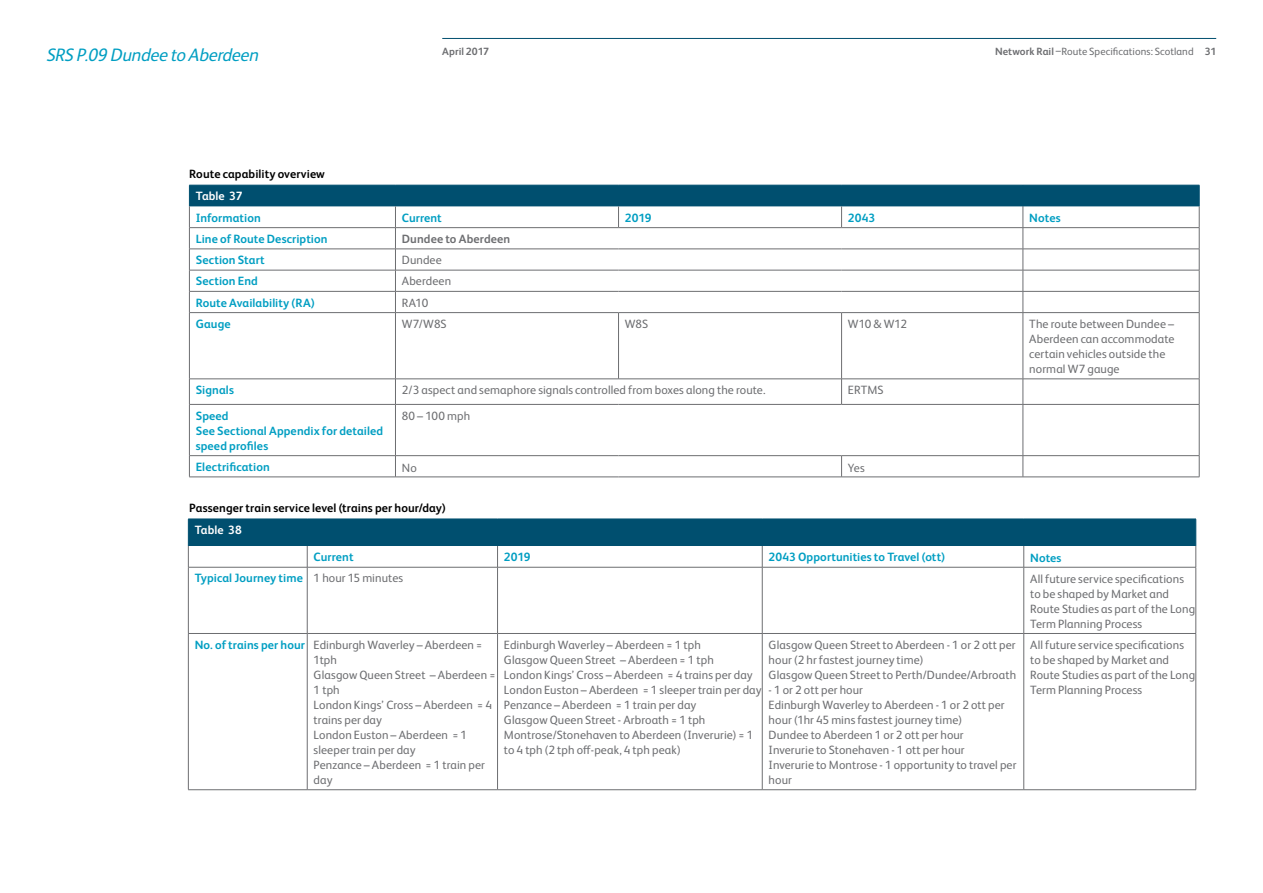
<style>
.page{position:relative;width:1263px;height:893px;background:#fff}
.page>*{position:absolute;margin:0;border:0;box-sizing:border-box;transform-origin:0 0}
.t1{font:italic 18px "Network Rail Sans";letter-spacing:-.015em;color:#009ec2}
.t2{font:12px/15px "Network Rail Sans";letter-spacing:.01em;color:#6d6e71}
.t3{font:700 12px/15px "Network Rail Sans";letter-spacing:.005em;color:#009ec2}
.t4{font:700 12px "Network Rail Sans";letter-spacing:.005em;color:#000}
.t5{font:700 12px "Network Rail Sans";letter-spacing:.015em;color:#6d6e71}
.t6{font:700 12px "Network Rail Sans";letter-spacing:.005em;color:#fff}
.t7{font:10.5px "Network Rail Sans";letter-spacing:.005em;color:#6d6e71}
.t8{font:700 10.5px "Network Rail Sans";letter-spacing:.005em;color:#6d6e71}
.s1{font-weight:700}
.s2{font-weight:400;color:#6d6e71}
.s3{font-weight:700;color:#009ec2}
</style>
<div class="page">
<hr style="left:442px;top:38px;width:774px;height:1px;background:#004f6f">
<hr style="left:189px;top:313px;width:1px;height:66px;background:#6d6e71">
<hr style="left:1199px;top:313px;width:1px;height:66px;background:#6d6e71">
<svg style="left:189px;top:380px;width:1px;height:24px"></svg>
<svg style="left:1023px;top:380px;width:1px;height:24px"></svg>
<svg style="left:1199px;top:379px;width:1px;height:25px"></svg>
<hr style="left:189px;top:405px;width:1px;height:50px;background:#6d6e71">
<hr style="left:1199px;top:405px;width:1px;height:50px;background:#6d6e71">
<svg style="left:189px;top:456px;width:1px;height:21px"></svg>
<svg style="left:1199px;top:456px;width:1px;height:21px"></svg>
<svg style="left:189px;top:185px;width:1011px;height:127px"></svg>
<hr style="left:189px;top:249px;width:206px;height:1px;background:#6d6e71">
<hr style="left:395px;top:405px;width:1px;height:50px;background:#6d6e71">
<hr style="left:1023px;top:405px;width:1px;height:50px;background:#6d6e71">
<hr style="left:1023px;top:249px;width:176px;height:1px;background:#6d6e71">
<hr style="left:841px;top:455px;width:182px;height:1px;background:#6d6e71">
<svg style="left:1023px;top:456px;width:1px;height:21px"></svg>
<hr style="left:841px;top:477px;width:182px;height:1px;background:#6d6e71">
<hr style="left:189px;top:270px;width:206px;height:1px;background:#6d6e71">
<hr style="left:841px;top:313px;width:1px;height:66px;background:#6d6e71">
<hr style="left:395px;top:312px;width:223px;height:1px;background:#6d6e71">
<hr style="left:395px;top:313px;width:1px;height:66px;background:#6d6e71">
<hr style="left:618px;top:312px;width:223px;height:1px;background:#6d6e71">
<hr style="left:841px;top:312px;width:182px;height:1px;background:#6d6e71">
<hr style="left:1023px;top:313px;width:1px;height:66px;background:#6d6e71">
<hr style="left:841px;top:379px;width:182px;height:1px;background:#6d6e71">
<hr style="left:395px;top:455px;width:223px;height:1px;background:#6d6e71">
<svg style="left:395px;top:456px;width:1px;height:21px"></svg>
<hr style="left:618px;top:455px;width:223px;height:1px;background:#6d6e71">
<svg style="left:841px;top:456px;width:1px;height:21px"></svg>
<hr style="left:395px;top:477px;width:223px;height:1px;background:#6d6e71">
<hr style="left:618px;top:477px;width:223px;height:1px;background:#6d6e71">
<hr style="left:1023px;top:270px;width:176px;height:1px;background:#6d6e71">
<hr style="left:395px;top:379px;width:223px;height:1px;background:#6d6e71">
<svg style="left:395px;top:380px;width:1px;height:24px"></svg>
<hr style="left:618px;top:379px;width:223px;height:1px;background:#6d6e71">
<svg style="left:841px;top:379px;width:1px;height:25px"></svg>
<hr style="left:395px;top:404px;width:223px;height:1px;background:#6d6e71">
<hr style="left:618px;top:404px;width:223px;height:1px;background:#6d6e71">
<hr style="left:841px;top:404px;width:182px;height:1px;background:#6d6e71">
<hr style="left:189px;top:291px;width:206px;height:1px;background:#6d6e71">
<hr style="left:618px;top:313px;width:1px;height:66px;background:#6d6e71">
<hr style="left:1023px;top:291px;width:176px;height:1px;background:#6d6e71">
<hr style="left:189px;top:312px;width:206px;height:1px;background:#6d6e71">
<hr style="left:189px;top:379px;width:206px;height:1px;background:#6d6e71">
<hr style="left:189px;top:404px;width:206px;height:1px;background:#6d6e71">
<hr style="left:189px;top:455px;width:206px;height:1px;background:#6d6e71">
<hr style="left:189px;top:477px;width:206px;height:1px;background:#6d6e71">
<hr style="left:1023px;top:312px;width:176px;height:1px;background:#6d6e71">
<hr style="left:1023px;top:379px;width:176px;height:1px;background:#6d6e71">
<hr style="left:1023px;top:404px;width:176px;height:1px;background:#6d6e71">
<hr style="left:1023px;top:455px;width:176px;height:1px;background:#6d6e71">
<hr style="left:1023px;top:477px;width:176px;height:1px;background:#6d6e71">
<hr style="left:188px;top:567px;width:1px;height:66px;background:#6d6e71">
<hr style="left:188px;top:634px;width:1px;height:155px;background:#6d6e71">
<svg style="left:188px;top:519px;width:1008px;height:48px"></svg>
<hr style="left:188px;top:567px;width:119px;height:1px;background:#6d6e71">
<hr style="left:762px;top:567px;width:262px;height:1px;background:#6d6e71">
<hr style="left:1024px;top:567px;width:172px;height:1px;background:#6d6e71">
<hr style="left:1023px;top:567px;width:1px;height:66px;background:#6d6e71">
<hr style="left:1195px;top:567px;width:1px;height:66px;background:#6d6e71">
<hr style="left:307px;top:634px;width:1px;height:155px;background:#6d6e71">
<hr style="left:1024px;top:633px;width:172px;height:1px;background:#6d6e71">
<hr style="left:1023px;top:634px;width:1px;height:155px;background:#6d6e71">
<hr style="left:1195px;top:634px;width:1px;height:155px;background:#6d6e71">
<hr style="left:307px;top:789px;width:190px;height:1px;background:#6d6e71">
<hr style="left:1024px;top:789px;width:172px;height:1px;background:#6d6e71">
<hr style="left:762px;top:633px;width:262px;height:1px;background:#6d6e71">
<hr style="left:497px;top:789px;width:265px;height:1px;background:#6d6e71">
<hr style="left:762px;top:789px;width:262px;height:1px;background:#6d6e71">
<hr style="left:307px;top:567px;width:190px;height:1px;background:#6d6e71">
<hr style="left:307px;top:567px;width:1px;height:66px;background:#6d6e71">
<hr style="left:497px;top:567px;width:265px;height:1px;background:#6d6e71">
<hr style="left:497px;top:567px;width:1px;height:66px;background:#6d6e71">
<hr style="left:762px;top:567px;width:1px;height:66px;background:#6d6e71">
<hr style="left:307px;top:633px;width:190px;height:1px;background:#6d6e71">
<hr style="left:497px;top:633px;width:265px;height:1px;background:#6d6e71">
<hr style="left:497px;top:634px;width:1px;height:155px;background:#6d6e71">
<hr style="left:762px;top:634px;width:1px;height:155px;background:#6d6e71">
<hr style="left:188px;top:633px;width:119px;height:1px;background:#6d6e71">
<hr style="left:188px;top:789px;width:119px;height:1px;background:#6d6e71">
<h1 class="t1" style="left:47px;top:42px;width:214px">SRS P.09 Dundee to Aberdeen</h1>
<p class="t4" style="left:189px;top:166px;width:137px">Route capability overview</p>
<p class="t8" style="left:442px;top:44px;width:48px">April 2017</p>
<p class="t7" style="left:995px;top:44px;width:223px"><span class="s1">Network Rail</span> –Route Specifications: Scotland <span class="s1">31</span></p>
<p class="t6" style="left:196px;top:188px;width:48px">Table 37</p>
<p class="t3" style="left:196px;top:210px;width:67px">Information</p>
<p class="t3" style="left:402px;top:210px;width:41px">Current</p>
<p class="t3" style="left:625px;top:210px;width:28px">2019</p>
<p class="t3" style="left:848px;top:210px;width:29px">2043</p>
<p class="t3" style="left:1029px;top:210px;width:33px">Notes</p>
<p class="t3" style="left:196px;top:231px;width:133px">Line of Route Description</p>
<p class="t5" style="left:402px;top:231px;width:110px">Dundee to Aberdeen</p>
<p class="t3" style="left:196px;top:252px;width:70px">Section Start</p>
<p class="t2" style="left:402px;top:252px;width:41px">Dundee</p>
<p class="t3" style="left:196px;top:273px;width:64px">Section End</p>
<p class="t2" style="left:402px;top:273px;width:51px">Aberdeen</p>
<p class="t3" style="left:196px;top:294px;width:121px">Route Availability (RA)</p>
<p class="t2" style="left:402px;top:294px;width:28px">RA10</p>
<p class="t3" style="left:196px;top:316px;width:36px">Gauge</p>
<p class="t2" style="left:402px;top:316px;width:46px">W7/W8S</p>
<p class="t2" style="left:625px;top:316px;width:25px">W8S</p>
<p class="t2" style="left:848px;top:316px;width:61px">W10 &amp; W12</p>
<p class="t2" style="left:1029px;top:316px;width:147px">The route between Dundee –<br>Aberdeen can accommodate certain vehicles outside the normal W7 gauge</p>
<p class="t3" style="left:196px;top:382px;width:40px">Signals</p>
<p class="t2" style="left:402px;top:382px;width:365px">2/3 aspect and semaphore signals controlled from boxes along the route.</p>
<p class="t2" style="left:848px;top:382px;width:37px">ERTMS</p>
<p class="t3" style="left:196px;top:408px;width:189px">Speed<br>See Sectional Appendix for detailed speed profiles</p>
<p class="t2" style="left:402px;top:407px;width:70px">80 – 100 mph</p>
<p class="t3" style="left:196px;top:459px;width:76px">Electrification</p>
<p class="t2" style="left:402px;top:459px;width:16px">No</p>
<p class="t2" style="left:848px;top:459px;width:18px">Yes</p>
<p class="t4" style="left:189px;top:500px;width:258px">Passenger train service level (trains per hour/day)</p>
<p class="t6" style="left:195px;top:522px;width:49px">Table 38</p>
<p class="t3" style="left:314px;top:549px;width:41px">Current</p>
<p class="t3" style="left:504px;top:549px;width:28px">2019</p>
<p class="t3" style="left:769px;top:549px;width:178px">2043 Opportunities to Travel (ott)</p>
<p class="t3" style="left:1030px;top:550px;width:33px">Notes</p>
<p class="t3" style="left:195px;top:570px;width:210px">Typical Journey time <span class="s2">1 hour 15 minutes</span></p>
<p class="t2" style="left:1030px;top:571px;width:166px">All future service specifications to be shaped by Market and<br>Route Studies as part of the Long<br>Term Planning Process</p>
<p class="t2" style="left:314px;top:637px;width:183px;text-indent:-119px"><span class="s3">No. of trains per hour</span> Edinburgh Waverley – Aberdeen =<br>1tph<br>Glasgow Queen Street – Aberdeen =<br>1 tph<br>London Kings’ Cross – Aberdeen = 4 trains per day<br>London Euston – Aberdeen = 1 sleeper train per day<br>Penzance – Aberdeen = 1 train per day</p>
<p class="t2" style="left:504px;top:637px;width:259px">Edinburgh Waverley – Aberdeen = 1 tph<br>Glasgow Queen Street – Aberdeen = 1 tph<br>London Kings’ Cross – Aberdeen = 4 trains per day London Euston – Aberdeen = 1 sleeper train per day Penzance – Aberdeen = 1 train per day<br>Glasgow Queen Street - Arbroath = 1 tph Montrose/Stonehaven to Aberdeen (Inverurie) = 1 to 4 tph (2 tph off-peak, 4 tph peak)</p>
<p class="t2" style="left:769px;top:637px;width:249px">Glasgow Queen Street to Aberdeen - 1 or 2 ott per hour (2 hr fastest journey time)<br>Glasgow Queen Street to Perth/Dundee/Arbroath</p>
<p class="t2" style="left:1030px;top:637px;width:166px">All future service specifications to be shaped by Market and<br>Route Studies as part of the Long<br>Term Planning Process</p>
<p class="t2" style="left:769px;top:681px;width:249px">- 1 or 2 ott per hour<br>Edinburgh Waverley to Aberdeen - 1 or 2 ott per hour (1hr 45 mins fastest journey time)<br>Dundee to Aberdeen 1 or 2 ott per hour<br>Inverurie to Stonehaven - 1 ott per hour<br>Inverurie to Montrose - 1 opportunity to travel per hour</p>
</div>
